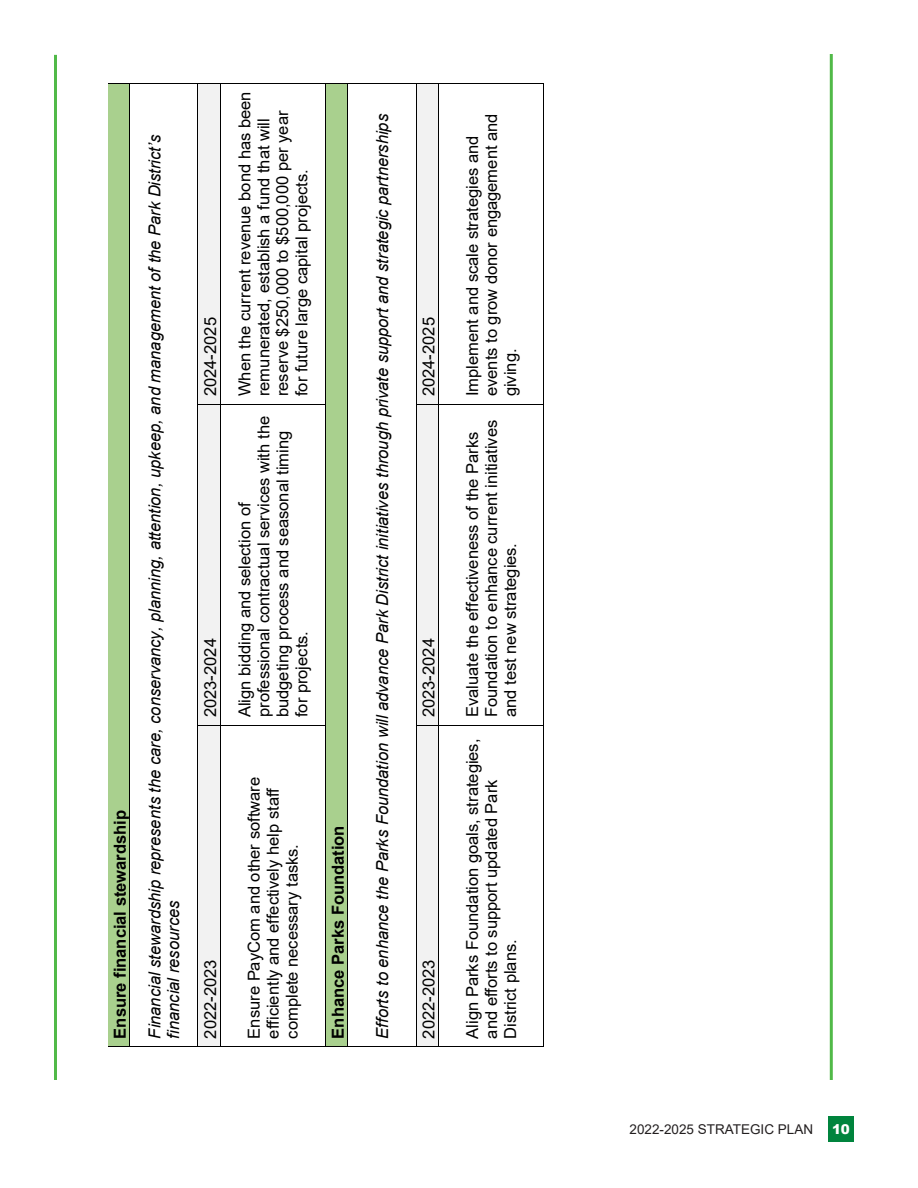
<style>
.page{position:relative;width:918px;height:1188px;background:#fff}
.page>*{position:absolute;margin:0;border:0;box-sizing:border-box;transform-origin:0 0}
.t1{font:16.5px/19px "Arial";color:#000}
.t2{font:italic 16.5px/34.5px "Arial";color:#000}
.t3{font:700 16.5px "Arial";color:#000}
.Address__Acreage{font:13.5px "Arial";color:#231f20}
.t4{font:900 13.5px "Arial";color:#fff}
.s1{font-weight:700;font-style:normal}
</style>
<div class="page">
<div style="left:108px;top:84px;width:21px;height:962px;background:#a9d08e"></div>
<svg style="left:108px;top:1046px;width:22px;height:1px"></svg>
<hr style="left:129px;top:84px;width:1px;height:962px;background:#000">
<svg style="left:108px;top:83px;width:22px;height:1px"></svg>
<hr style="left:130px;top:1046px;width:68px;height:1px;background:#000">
<hr style="left:130px;top:83px;width:68px;height:1px;background:#000">
<div style="left:198px;top:726px;width:22px;height:320px;background:#f2f2f2"></div>
<div style="left:198px;top:405px;width:22px;height:320px;background:#f2f2f2"></div>
<div style="left:198px;top:84px;width:22px;height:320px;background:#f2f2f2"></div>
<hr style="left:198px;top:726px;width:1px;height:320px;background:#000">
<hr style="left:198px;top:405px;width:1px;height:320px;background:#000">
<hr style="left:198px;top:84px;width:1px;height:320px;background:#000">
<svg style="left:198px;top:1046px;width:22px;height:1px"></svg>
<hr style="left:220px;top:726px;width:1px;height:320px;background:#000">
<svg style="left:198px;top:725px;width:22px;height:1px"></svg>
<hr style="left:220px;top:405px;width:1px;height:320px;background:#000">
<svg style="left:198px;top:404px;width:22px;height:1px"></svg>
<hr style="left:220px;top:84px;width:1px;height:320px;background:#000">
<svg style="left:198px;top:83px;width:22px;height:1px"></svg>
<hr style="left:220px;top:1046px;width:105px;height:1px;background:#000">
<hr style="left:220px;top:725px;width:105px;height:1px;background:#000">
<hr style="left:220px;top:404px;width:105px;height:1px;background:#000">
<hr style="left:220px;top:83px;width:105px;height:1px;background:#000">
<div style="left:326px;top:84px;width:22px;height:962px;background:#a9d08e"></div>
<hr style="left:325px;top:726px;width:1px;height:320px;background:#000">
<hr style="left:325px;top:405px;width:1px;height:320px;background:#000">
<hr style="left:325px;top:84px;width:1px;height:320px;background:#000">
<svg style="left:325px;top:1046px;width:23px;height:1px"></svg>
<hr style="left:348px;top:84px;width:1px;height:962px;background:#000">
<svg style="left:325px;top:83px;width:23px;height:1px"></svg>
<hr style="left:348px;top:1046px;width:68px;height:1px;background:#000">
<hr style="left:348px;top:83px;width:68px;height:1px;background:#000">
<div style="left:417px;top:726px;width:21px;height:320px;background:#f2f2f2"></div>
<div style="left:417px;top:405px;width:21px;height:320px;background:#f2f2f2"></div>
<div style="left:417px;top:84px;width:21px;height:320px;background:#f2f2f2"></div>
<hr style="left:416px;top:726px;width:1px;height:320px;background:#000">
<hr style="left:416px;top:405px;width:1px;height:320px;background:#000">
<hr style="left:416px;top:84px;width:1px;height:320px;background:#000">
<svg style="left:416px;top:1046px;width:23px;height:1px"></svg>
<hr style="left:438px;top:726px;width:1px;height:320px;background:#000">
<svg style="left:416px;top:725px;width:23px;height:1px"></svg>
<hr style="left:438px;top:405px;width:1px;height:320px;background:#000">
<svg style="left:416px;top:404px;width:23px;height:1px"></svg>
<hr style="left:438px;top:84px;width:1px;height:320px;background:#000">
<svg style="left:416px;top:83px;width:23px;height:1px"></svg>
<hr style="left:439px;top:1046px;width:105px;height:1px;background:#000">
<hr style="left:544px;top:726px;width:1px;height:320px;background:#000">
<hr style="left:439px;top:725px;width:105px;height:1px;background:#000">
<hr style="left:544px;top:405px;width:1px;height:320px;background:#000">
<hr style="left:439px;top:404px;width:105px;height:1px;background:#000">
<hr style="left:544px;top:84px;width:1px;height:320px;background:#000">
<hr style="left:439px;top:83px;width:105px;height:1px;background:#000">
<div style="left:829px;top:1116px;width:25px;height:25px;background:#00843d"></div>
<hr style="left:54px;top:55px;width:3px;height:1025px;background:#51b948">
<hr style="left:830px;top:54px;width:3px;height:1026px;background:#51b948">
<p class="t2" style="left:103px;top:1039px;width:905px;rotate:-90deg"><span class="s1">Ensure financial stewardship<br></span>Financial stewardship represents the care, conservancy, planning, attention, upkeep, and management of the Park District’s</p>
<p class="t2" style="left:156px;top:1039px;width:139px;rotate:-90deg">financial resources</p>
<p class="t1" style="left:201px;top:396px;width:81px;rotate:-90deg">2024-2025</p>
<p class="t1" style="left:201px;top:717px;width:81px;rotate:-90deg">2023-2024</p>
<p class="t1" style="left:235px;top:396px;width:306px;rotate:-90deg">When the current revenue bond has been remunerated, establish a fund that will reserve $250,000 to $500,000 per year for future large capital projects.</p>
<p class="t1" style="left:235px;top:717px;width:303px;rotate:-90deg">Align bidding and selection of professional contractual services with the budgeting process and seasonal timing for projects.</p>
<p class="t1" style="left:201px;top:1039px;width:81px;rotate:-90deg">2022-2023</p>
<p class="t1" style="left:244px;top:1039px;width:263px;rotate:-90deg">Ensure PayCom and other software efficiently and effectively help staff complete necessary tasks.</p>
<p class="t3" style="left:327px;top:1039px;width:215px;rotate:-90deg">Enhance Parks Foundation</p>
<p class="t2" style="left:365px;top:1039px;width:926px;rotate:-90deg">Efforts to enhance the Parks Foundation will advance Park District initiatives through private support and strategic partnerships</p>
<p class="t1" style="left:419px;top:396px;width:81px;rotate:-90deg">2024-2025</p>
<p class="t1" style="left:419px;top:717px;width:81px;rotate:-90deg">2023-2024</p>
<p class="t1" style="left:419px;top:1039px;width:81px;rotate:-90deg">2022-2023</p>
<p class="t1" style="left:463px;top:396px;width:284px;rotate:-90deg">Implement and scale strategies and events to grow donor engagement and giving.</p>
<p class="t1" style="left:463px;top:717px;width:299px;rotate:-90deg">Evaluate the effectiveness of the Parks<br>Foundation to enhance current initiatives and test new strategies.</p>
<p class="t1" style="left:463px;top:1039px;width:301px;rotate:-90deg">Align Parks Foundation goals, strategies, and efforts to support updated Park<br>District plans.</p>
<p class="Address__Acreage" style="left:630px;top:1120px;width:185px">2022-2025 STRATEGIC PLAN</p>
<p class="t4" style="left:832px;top:1119px;width:19px">10</p>
</div>
